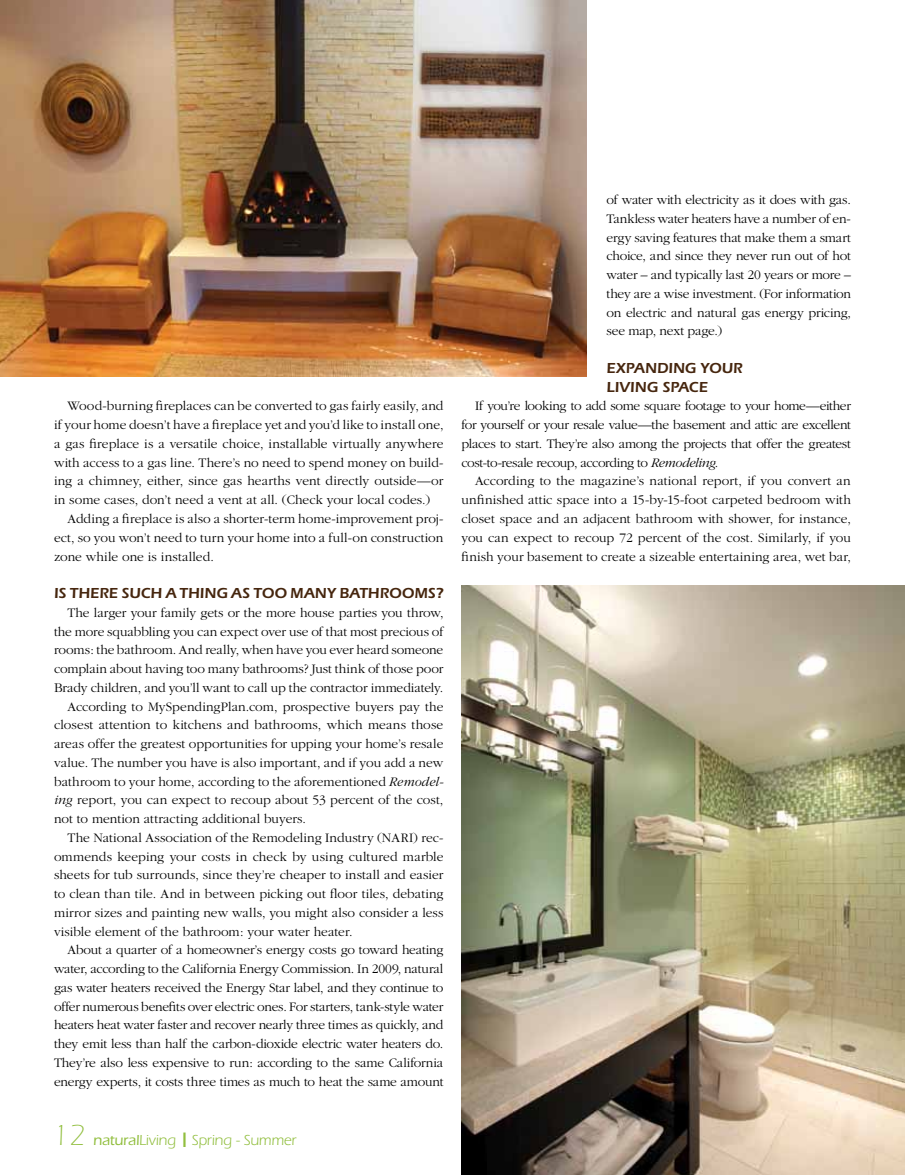
<style>
.page{position:relative;width:905px;height:1175px;background:#fff}
.page>*{position:absolute;margin:0;border:0;box-sizing:border-box;transform-origin:0 0}
.t1{font:600 15px/18.8px "Itc Eras";letter-spacing:.01em;color:#46260e}
.t2{font:15px "Itc Eras";letter-spacing:-.01em;color:#91be3e}
.t3{font:300 13.5px/18.8px "Garamond";letter-spacing:-.005em;color:#000;text-align:justify}
.s1{font-style:italic}
.s2{font-weight:300;font-size:30px}
.s3{font-weight:500}
</style>
<div class="page">
<img style="left:461px;top:585px;width:443px;height:589px">
<img style="left:0;top:0;width:586px;height:376px">
<p class="t3" style="left:68px;top:397px;width:377px">Wood-burning fireplaces can be converted to gas fairly easily, and</p>
<p class="t3" style="left:54px;top:416px;width:391px">if your home doesn’t have a fireplace yet and you’d like to install one,</p>
<p class="t3" style="left:54px;top:434px;width:391px">a gas fireplace is a versatile choice, installable virtually anywhere</p>
<p class="t3" style="left:54px;top:453px;width:391px">with access to a gas line. There’s no need to spend money on build-</p>
<p class="t3" style="left:54px;top:472px;width:391px">ing a chimney, either, since gas hearths vent directly outside—or</p>
<p class="t3" style="left:54px;top:491px;width:378px">in some cases, don’t need a vent at all. (Check your local codes.)</p>
<p class="t3" style="left:68px;top:509px;width:377px">Adding a fireplace is also a shorter-term home-improvement proj-</p>
<p class="t3" style="left:54px;top:528px;width:391px">ect, so you won’t need to turn your home into a full-on construction</p>
<p class="t3" style="left:54px;top:547px;width:161px">zone while one is installed.</p>
<p class="t1" style="left:54px;top:583px;width:391px">IS THERE SUCH A THI NG AS TOO MANY BATHROOMS?</p>
<p class="t3" style="left:68px;top:603px;width:377px">The larger your family gets or the more house parties you throw,</p>
<p class="t3" style="left:54px;top:622px;width:391px">the more squabbling you can expect over use of that most precious of</p>
<p class="t3" style="left:54px;top:641px;width:391px">rooms: the bathroom. And really, when have you ever heard someone</p>
<p class="t3" style="left:54px;top:659px;width:391px">complain about having too many bathrooms? Just think of those poor</p>
<p class="t3" style="left:54px;top:678px;width:391px">Brady children, and you’ll want to call up the contractor immediately.</p>
<p class="t3" style="left:68px;top:697px;width:377px">According to MySpendingPlan.com, prospective buyers pay the</p>
<p class="t3" style="left:54px;top:716px;width:391px">closest attention to kitchens and bathrooms, which means those</p>
<p class="t3" style="left:54px;top:734px;width:391px">areas offer the greatest opportunities for upping your home’s resale</p>
<p class="t3" style="left:54px;top:753px;width:391px">value. The number you have is also important, and if you add a new</p>
<p class="t3" style="left:54px;top:772px;width:391px">bathroom to your home, according to the aforementioned <span class="s1">Remodel-</span></p>
<p class="t3" style="left:54px;top:791px;width:391px"><span class="s1">ing</span> report, you can expect to recoup about 53 percent of the cost,</p>
<p class="t3" style="left:54px;top:809px;width:253px">not to mention attracting additional buyers.</p>
<p class="t3" style="left:68px;top:828px;width:377px">The National Association of the Remodeling Industry (NARI) rec-</p>
<p class="t3" style="left:54px;top:847px;width:391px">ommends keeping your costs in check by using cultured marble</p>
<p class="t3" style="left:54px;top:866px;width:391px">sheets for tub surrounds, since they’re cheaper to install and easier</p>
<p class="t3" style="left:54px;top:884px;width:391px">to clean than tile. And in between picking out floor tiles, debating</p>
<p class="t3" style="left:54px;top:903px;width:391px">mirror sizes and painting new walls, you might also consider a less</p>
<p class="t3" style="left:54px;top:922px;width:300px">visible element of the bathroom: your water heater.</p>
<p class="t3" style="left:68px;top:941px;width:377px">About a quarter of a homeowner’s energy costs go toward heating</p>
<p class="t3" style="left:54px;top:959px;width:391px">water, according to the California Energy Commission. In 2009, natural</p>
<p class="t3" style="left:54px;top:978px;width:391px">gas water heaters received the Energy Star label, and they continue to</p>
<p class="t3" style="left:54px;top:997px;width:391px">offer numerous benefits over electric ones. For starters, tank-style water</p>
<p class="t3" style="left:54px;top:1016px;width:391px">heaters heat water faster and recover nearly three times as quickly, and</p>
<p class="t3" style="left:54px;top:1034px;width:391px">they emit less than half the carbon-dioxide electric water heaters do.</p>
<p class="t3" style="left:54px;top:1053px;width:391px">They’re also less expensive to run: according to the same California</p>
<p class="t3" style="left:54px;top:1072px;width:391px">energy experts, it costs three times as much to heat the same amount</p>
<p class="t2" style="left:53px;top:1131px;width:245px"><span class="s2">12</span> <span class="s3">natural</span>Living ❙ Spring - Summer</p>
<p class="t3" style="left:606px;top:191px;width:246px">of water with electricity as it does with gas.<br>Tankless water heaters have a number of en&shy;ergy saving features that make them a smart choice, and since they never run out of hot water – and typically last 20 years or more – they are a wise investment. (For information on electric and natural gas energy pricing, see map, next page.)</p>
<p class="t1" style="left:606px;top:358px;width:137px">EXPANDING YOUR<br>LIVING SPACE</p>
<p class="t3" style="left:461px;top:397px;width:391px;text-indent:14px">If you’re looking to add some square footage to your home—either for yourself or your resale value—the basement and attic are excellent places to start. They’re also among the projects that offer the greatest cost-to-resale recoup, according to <span class="s1">Remodeling</span>.</p>
<p class="t3" style="left:461px;top:472px;width:391px;text-indent:14px">According to the magazine’s national report, if you convert an unfinished attic space into a 15-by-15-foot carpeted bedroom with closet space and an adjacent bathroom with shower, for instance, you can expect to recoup 72 percent of the cost. Similarly, if you finish your basement to create a sizeable entertaining area, wet bar,</p>
</div>
